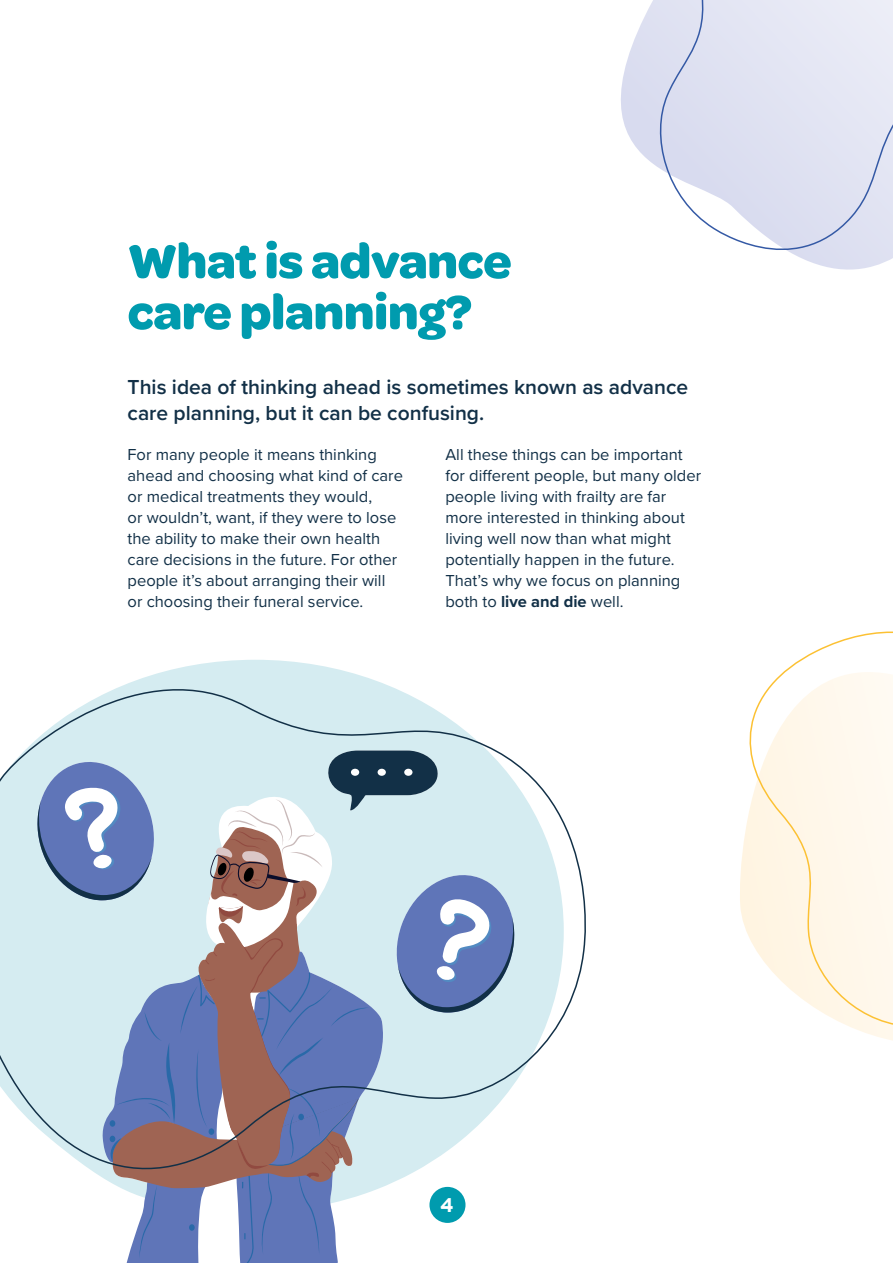
<style>
.page{position:relative;width:893px;height:1263px;background:#fff}
.page>*{position:absolute;margin:0;border:0;box-sizing:border-box;transform-origin:0 0}
.Page_header{font:700 51px/51px "Omnes";letter-spacing:-.01em;color:#009bae}
.Page_header-2{font:600 21px/25.5px "Proxima Nova";color:#123047}
.Page_header-3{font:700 19.8px "Gotham";color:#fff}
.Page_header-4{font:16.5px/21px "Proxima Nova";color:#123047}
.s1{font-weight:700}
</style>
<div class="page">
<svg style="left:126px;top:1200px;width:340px;height:63px"></svg>
<svg style="left:0;top:659px;width:586px;height:541px"></svg>
<svg style="left:621px;top:6px;width:29px;height:155px;fill:#dbdef0"></svg>
<svg style="left:650px;top:0;width:243px;height:270px;background:#e2e5f3"></svg>
<svg style="left:740px;top:631px;width:153px;height:409px"></svg>
<p class="Page_header" style="left:128px;top:233px;width:386px">What is advance care planning?</p>
<p class="Page_header-2" style="left:128px;top:374px;width:562px">This idea of thinking ahead is sometimes known as advance care planning, but it can be confusing.</p>
<p class="Page_header-4" style="left:128px;top:443px;width:277px">For many people it means thinking ahead and choosing what kind of care or medical treatments they would,<br>or wouldn’t, want, if they were to lose the ability to make their own health care decisions in the future. For other people it’s about arranging their will or choosing their funeral service.</p>
<p class="Page_header-4" style="left:445px;top:443px;width:257px">All these things can be important for different people, but many older people living with frailty are far more interested in thinking about living well now than what might potentially happen in the future.<br>That’s why we focus on planning both to <span class="s1">live and die</span> well.</p>
<p class="Page_header-3" style="left:440px;top:1193px;width:15px">4</p>
</div>
